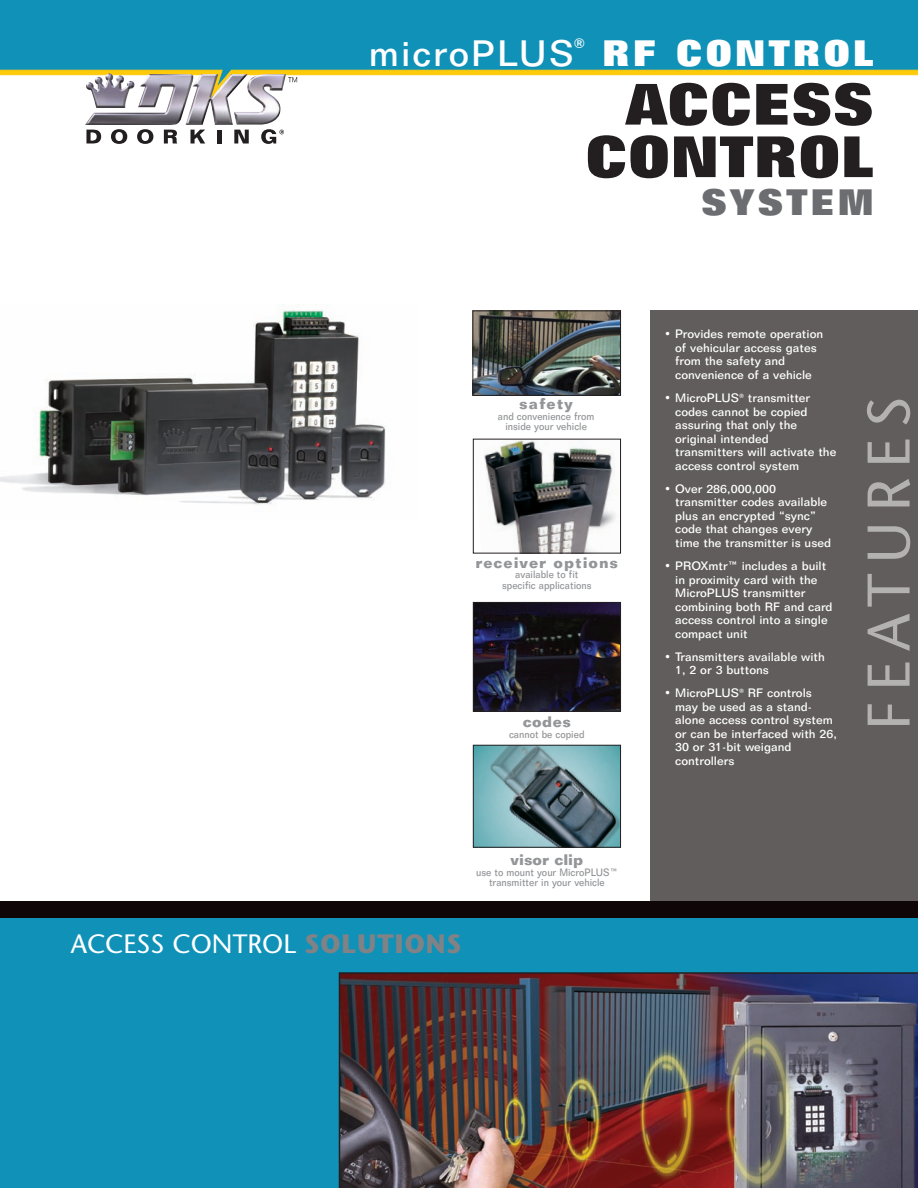
<style>
.page{position:relative;width:918px;height:1188px;background:#fff}
.page>*{position:absolute;margin:0;border:0;box-sizing:border-box;transform-origin:0 0}
.t1{font:60px "Stone Sans";letter-spacing:.17em;color:#b4b1b1}
.t2{font:800 57px/52.5px "Folio BT";color:#231f20;text-align:right}
.t3{font:500 36px "Folio BT";letter-spacing:.055em;color:#fff}
.t4{font:800 36px "Folio BT";letter-spacing:.07em;color:#fff}
.t5{font:800 36px "Folio BT";letter-spacing:.07em;color:#6c6d70}
.t6{font:26.55px "Stone Sans";color:#fff}
.t7{font:700 15px "Folio BT";letter-spacing:.065em;color:#939598}
.t8{font:700 15px "Folio BT";color:#939598}
.t9{font:500 13.5px "Folio BT";color:#fff}
.t10{font:500 12px/13.5px "Folio BT";color:#fff}
.t11{font:500 10.5px/10.5px "Folio BT";color:#939598;text-align:center;scale:.9 1}
.s1{font-weight:700;color:#808285}
</style>
<div class="page">
<div style="left:0;top:0;width:918px;height:69px;background:#1092b8"></div>
<svg style="left:86px;top:130px;width:15px;height:14px"></svg>
<svg style="left:111px;top:129px;width:16px;height:15px"></svg>
<svg style="left:137px;top:129px;width:16px;height:15px"></svg>
<svg style="left:164px;top:130px;width:13px;height:14px"></svg>
<svg style="left:190px;top:130px;width:15px;height:14px"></svg>
<hr style="left:217px;top:130px;width:4px;height:14px;background:#231f20">
<svg style="left:234px;top:130px;width:15px;height:14px"></svg>
<svg style="left:261px;top:129px;width:23px;height:15px"></svg>
<svg style="left:0;top:69px;width:918px;height:14px"></svg>
<img style="left:85px;top:73px;width:201px;height:52px">
<div style="left:650px;top:310px;width:268px;height:598px;background:#615d5c"></div>
<img style="left:484px;top:441px;width:132px;height:111px">
<div style="left:473px;top:439px;width:148px;height:115px;border:1px solid #231f20"></div>
<img style="left:475px;top:604px;width:144px;height:106px">
<div style="left:473px;top:602px;width:148px;height:110px;border:1px solid #231f20"></div>
<div style="left:0;top:917px;width:918px;height:271px;background:#1092b8"></div>
<img style="left:339px;top:972px;width:579px;height:216px">
<div style="left:0;top:901px;width:918px;height:16px;background:#0e0607"></div>
<img style="left:475px;top:747px;width:144px;height:99px">
<div style="left:473px;top:745px;width:148px;height:103px;border:1px solid #231f20"></div>
<img style="left:474px;top:313px;width:145px;height:81px">
<div style="left:472px;top:311px;width:149px;height:85px;border:1px solid #231f20"></div>
<img style="left:0;top:304px;width:386px;height:201px">
<h3 class="t3" style="left:369px;top:40px;width:207px">microPLUS</h3>
<p class="t9" style="left:574px;top:38px;width:13px">®</p>
<h3 class="t4" style="left:602px;top:40px;width:273px">RF CONTROL</h3>
<h2 class="t2" style="left:585px;top:84px;width:290px">ACCESS<br>CONTROL</h2>
<h3 class="t5" style="left:701px;top:189px;width:174px">SYSTEM</h3>
<p class="t7" style="left:519px;top:399px;width:55px">safety</p>
<p class="t11" style="left:498px;top:412px;width:109px">and convenience from inside your vehicle</p>
<p class="t7" style="left:476px;top:557px;width:144px">receiver options</p>
<p class="t11" style="left:502px;top:570px;width:101px">available to fit specific applications</p>
<p class="t7" style="left:523px;top:716px;width:50px">codes</p>
<p class="t11" style="left:509px;top:730px;width:85px">cannot be copied</p>
<p class="t8" style="left:511px;top:855px;width:74px">visor clip</p>
<p class="t11" style="left:476px;top:868px;width:159px">use to mount your MicroPLUS™ transmitter in your vehicle</p>
<h3 class="t6" style="left:71px;top:933px;width:392px">ACCESS CONTROL <span class="s1">SOLUTIONS</span></h3>
<p class="t10" style="left:675px;top:329px;width:150px;text-indent:-11px">• Provides remote operation of vehicular access gates from the safety and convenience of a vehicle</p>
<p class="t10" style="left:675px;top:392px;width:163px;text-indent:-11px">• MicroPLUS<sup>®</sup> transmitter codes cannot be copied assuring that only the original intended transmitters will activate the access control system</p>
<p class="t10" style="left:675px;top:483px;width:157px;text-indent:-11px">• Over 286,000,000 transmitter codes available plus an encrypted “sync” code that changes every time the transmitter is used</p>
<p class="t10" style="left:675px;top:560px;width:159px;text-indent:-11px">• PROXmtr™ includes a built in proximity card with the<br>MicroPLUS transmitter combining both RF and card access control into a single compact unit</p>
<p class="t10" style="left:675px;top:651px;width:151px;text-indent:-11px">• Transmitters available with<br>1, 2 or 3 buttons</p>
<p class="t10" style="left:675px;top:688px;width:163px;text-indent:-11px">• MicroPLUS<sup>®</sup> RF controls may be used as a stand&shy;alone access control system or can be interfaced with 26,<br>30 or 31-bit weigand controllers</p>
<h1 class="t1" style="left:865px;top:730px;width:335px;rotate:-90deg">FEATURES</h1>
</div>
